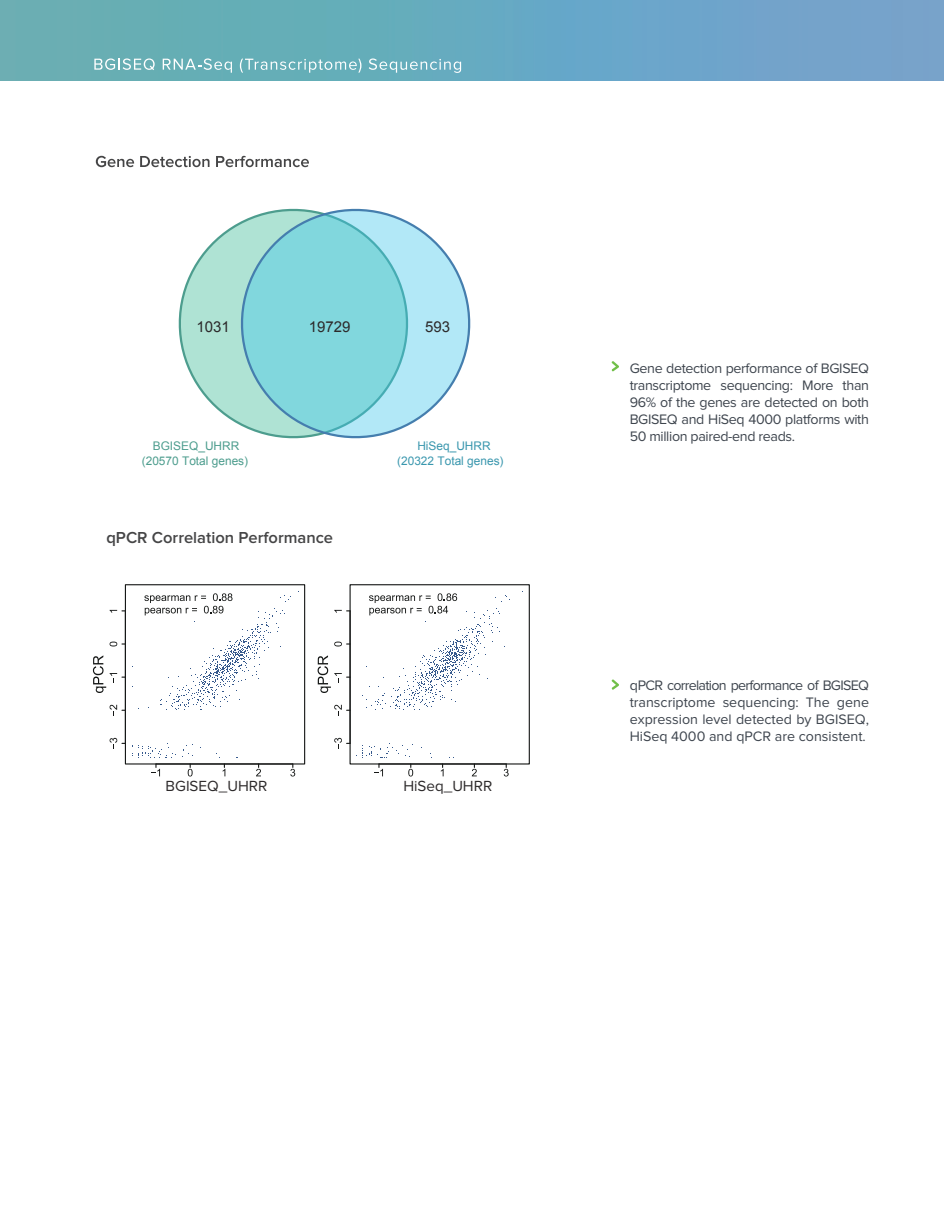
<style>
.page{position:relative;width:944px;height:1212px;background:#fff}
.page>*{position:absolute;margin:0;border:0;box-sizing:border-box;transform-origin:0 0}
.t1{font:600 16.5px "Proxima Nova";color:#454546}
.t2{font:15.15px "Proxima Nova";color:#2c292a}
.t3{font:15px "Arial";color:#2c292a}
.t4{font:14.25px/17.1px "Proxima Nova";letter-spacing:-.015em;color:#3e454e;text-align:justify}
.t5{font:11.85px/14.7px "Arial";color:#4d9d8e;text-align:center}
.t6{font:11.85px/14.7px "Arial";color:#3a97ae}
</style>
<div class="page">
<img style="left:0;top:0;width:944px;height:81px">
<svg style="left:94px;top:58px;width:61px;height:12px"></svg>
<svg style="left:163px;top:58px;width:69px;height:15px"></svg>
<svg style="left:240px;top:58px;width:121px;height:15px"></svg>
<svg style="left:369px;top:58px;width:92px;height:15px"></svg>
<svg style="left:96px;top:156px;width:38px;height:11px"></svg>
<svg style="left:140px;top:156px;width:70px;height:11px"></svg>
<svg style="left:216px;top:156px;width:93px;height:11px"></svg>
<svg style="left:356px;top:743px;width:57px;height:15px"></svg>
<svg style="left:374px;top:764px;width:9px;height:12px"></svg>
<svg style="left:408px;top:764px;width:5px;height:12px"></svg>
<svg style="left:441px;top:764px;width:3px;height:12px"></svg>
<svg style="left:472px;top:764px;width:5px;height:12px"></svg>
<svg style="left:504px;top:764px;width:5px;height:12px"></svg>
<svg style="left:334px;top:738px;width:16px;height:11px"></svg>
<svg style="left:334px;top:705px;width:16px;height:11px"></svg>
<svg style="left:334px;top:641px;width:16px;height:5px"></svg>
<svg style="left:334px;top:610px;width:16px;height:3px"></svg>
<div style="left:350px;top:584px;width:180px;height:180px;border:1px solid #151716"></div>
<svg style="left:318px;top:655px;width:32px;height:38px"></svg>
<svg style="left:362px;top:593px;width:148px;height:117px"></svg>
<svg style="left:132px;top:743px;width:44px;height:15px"></svg>
<svg style="left:151px;top:764px;width:9px;height:12px"></svg>
<svg style="left:188px;top:764px;width:5px;height:12px"></svg>
<svg style="left:223px;top:764px;width:2px;height:12px"></svg>
<svg style="left:256px;top:764px;width:5px;height:12px"></svg>
<svg style="left:290px;top:764px;width:5px;height:12px"></svg>
<svg style="left:110px;top:738px;width:15px;height:11px"></svg>
<svg style="left:110px;top:705px;width:15px;height:11px"></svg>
<svg style="left:110px;top:641px;width:15px;height:5px"></svg>
<svg style="left:110px;top:610px;width:15px;height:3px"></svg>
<div style="left:125px;top:584px;width:180px;height:180px;border:1px solid #151716"></div>
<svg style="left:93px;top:655px;width:32px;height:38px"></svg>
<svg style="left:132px;top:593px;width:159px;height:117px"></svg>
<svg style="left:611px;top:361px;width:8px;height:11px"></svg>
<svg style="left:611px;top:679px;width:8px;height:11px"></svg>
<svg style="left:178px;top:222px;width:62px;height:203px"></svg>
<svg style="left:240px;top:208px;width:231px;height:231px"></svg>
<p class="t3" style="left:197px;top:321px;width:35px">1031</p>
<p class="t3" style="left:309px;top:317px;width:43px">19729</p>
<p class="t3" style="left:425px;top:317px;width:27px">593</p>
<p class="t5" style="left:142px;top:440px;width:108px">BGISEQ_UHRR (20570 Total genes)</p>
<p class="t6" style="left:397px;top:439px;width:108px;text-indent:20px">HiSeq_UHRR (20322 Total genes)</p>
<p class="t1" style="left:106px;top:530px;width:228px">qPCR Correlation Performance</p>
<p class="t2" style="left:166px;top:779px;width:103px">BGISEQ_UHRR</p>
<p class="t2" style="left:403px;top:779px;width:90px">HiSeq_UHRR</p>
<p class="t4" style="left:630px;top:361px;width:241px">Gene detection performance of BGISEQ transcriptome sequencing: More than 96% of the genes are detected on both BGISEQ and HiSeq 4000 platforms with 50 million paired-end reads.</p>
<p class="t4" style="left:630px;top:677px;width:241px">qPCR correlation performance of BGISEQ transcriptome sequencing: The gene expression level detected by BGISEQ, HiSeq 4000 and qPCR are consistent.</p>
</div>
